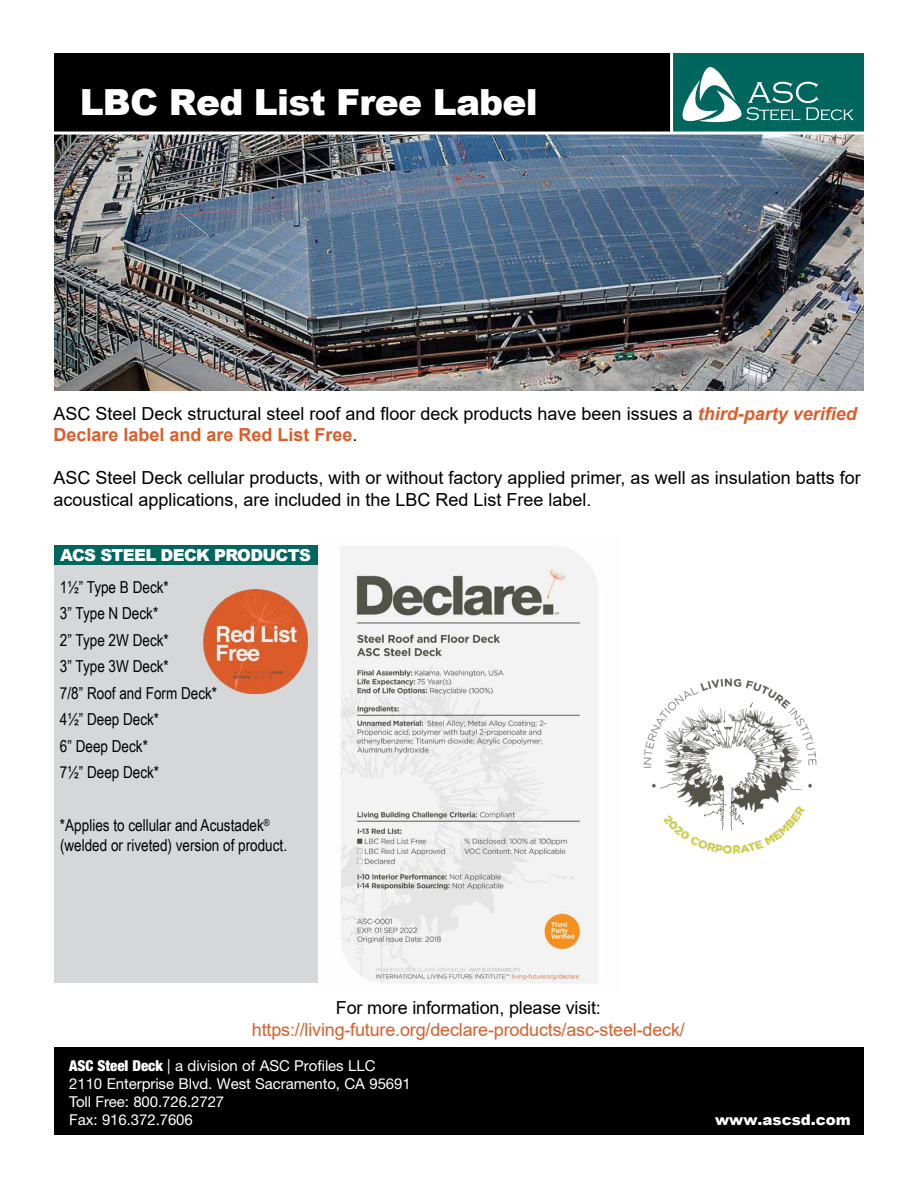
<style>
.page{position:relative;width:918px;height:1188px;background:#fff}
.page>*{position:absolute;margin:0;border:0;box-sizing:border-box;transform-origin:0 0}
.t1{font:900 36px "Arial";letter-spacing:-.02em;color:#fff}
.t2{font:18px/21.6px "Arial";color:#000}
.t3{font:18px "Arial";letter-spacing:-.01em;color:#dd5d29}
.t4{font:16.5px/26.5px "Arial Narrow";color:#000}
.t5{font:900 16.5px "Arial";letter-spacing:-.04em;color:#fff}
.t6{font:15px/18px "Helvetica Neue LT Std";letter-spacing:-.005em;color:#fff}
.t7{font:900 15px "Arial";color:#fff}
.s1{font-weight:700;font-style:italic;color:#dd5d29}
.s2{font-weight:700;color:#dd5d29}
.s3{font-weight:900;font-stretch:condensed}
</style>
<div class="page">
<img style="left:317px;top:545px;width:281px;height:439px">
<div style="left:54px;top:545px;width:263px;height:21px;background:#00665e"></div>
<div style="left:54px;top:566px;width:263px;height:417px;background:#d5d7d8"></div>
<img style="left:203px;top:589px;width:105px;height:105px">
<img style="left:54px;top:135px;width:810px;height:256px">
<div style="left:670px;top:53px;width:194px;height:80px;background:#00665e"></div>
<div style="left:54px;top:53px;width:618px;height:80px;background:#000"></div>
<hr style="left:670px;top:5px;width:3px;height:128px;background:#fff">
<hr style="left:46px;top:132px;width:818px;height:3px;background:#fff">
<div style="left:54px;top:1047px;width:810px;height:88px;background:#000"></div>
<svg style="left:682px;top:67px;width:172px;height:56px"></svg>
<img style="left:643px;top:678px;width:174px;height:176px">
<h1 class="t1" style="left:80px;top:76px;width:460px">LBC Red List Free Label</h1>
<p class="t2" style="left:53px;top:402px;width:805px">ASC Steel Deck structural steel roof and floor deck products have been issues a <span class="s1">third-party verified<br></span><span class="s2">Declare label and are Red List Free</span>.</p>
<p class="t2" style="left:53px;top:467px;width:809px">ASC Steel Deck cellular products, with or without factory applied primer, as well as insulation batts for acoustical applications, are included in the LBC Red List Free label.</p>
<p class="t5" style="left:60px;top:543px;width:252px">ACS STEEL DECK PRODUCTS</p>
<p class="t4" style="left:60px;top:573px;width:159px">1½” Type B Deck*<br>3” Type N Deck*<br>2” Type 2W Deck*<br>3” Type 3W Deck*<br>7/8” Roof and Form Deck*<br>4½” Deep Deck*<br>6” Deep Deck*<br>7½” Deep Deck*</p>
<p class="t4" style="left:60px;top:815px;width:229px;line-height:19.8px">*Applies to cellular and Acustadek<sup>® </sup>(welded or riveted) version of product.</p>
<p class="t2" style="left:336px;top:997px;width:266px">For more information, please visit:</p>
<p class="t3" style="left:252px;top:1017px;width:434px">https://living-future.org/declare-products/asc-steel-deck/</p>
<p class="t6" style="left:69px;top:1057px;width:343px"><span class="s3">ASC Steel Deck</span> | a division of ASC Profiles LLC 2110 Enterprise Blvd. West Sacramento, CA 95691<br>Toll Free: 800.726.2727<br>Fax: 916.372.7606</p>
<p class="t7" style="left:715px;top:1109px;width:137px">www.ascsd.com</p>
</div>
